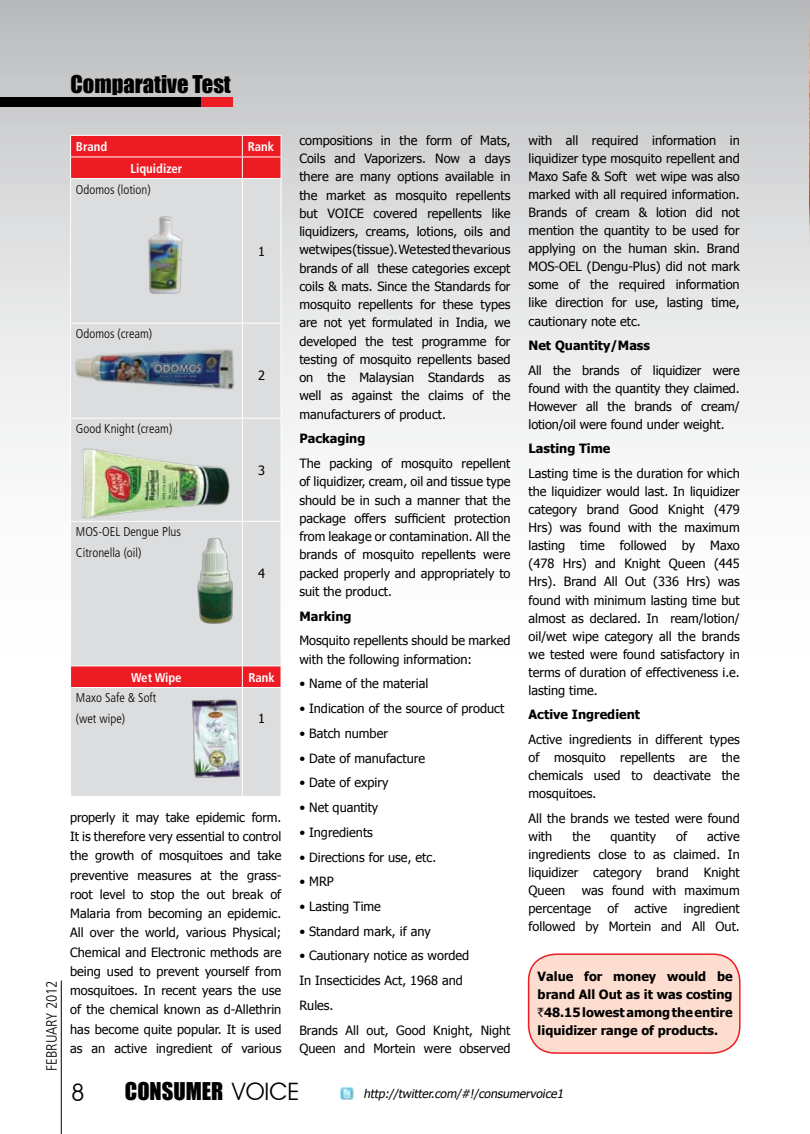
<style>
.page{position:relative;width:810px;height:1134px;background:#fff}
.page>*{position:absolute;margin:0;border:0;box-sizing:border-box;transform-origin:0 0}
.t1{font:24px "Avant Garde IT Cby BT";color:#000}
.t2{font:22.5px "Impact";color:#000}
.t3{font:300 condensed 15px "Frutiger";color:#000}
.t4{font:12.75px/18.1px "Tahoma";color:#000;text-align:justify}
.t5{font:700 12.75px/18px "Tahoma";color:#000;text-align:justify}
.t6{font:300 condensed 12.75px/20.7px "Frutiger";color:#000}
.t7{font:700 condensed 12.75px "Frutiger";color:#fff}
.t8{font:italic 12px "Tahoma";color:#000}
.s1{font-family:"Rupee Foradian";font-weight:400}
.s2{font-family:"Avant Garde IT Cby BT";font-size:24px}
</style>
<div class="page">
<div style="left:0;top:0;width:810px;height:711px;background:linear-gradient(to bottom,#c3c4c6,#fff)"></div>
<img style="left:809px;top:0;width:1px;height:257px">
<hr style="left:61px;top:981px;width:1px;height:153px;background:#000">
<div style="left:201px;top:97px;width:31px;height:10px;background:#ed1c24"></div>
<div style="left:0;top:97px;width:201px;height:10px;background:#000"></div>
<svg style="left:341px;top:1087px;width:13px;height:13px"></svg>
<div style="left:71px;top:136px;width:210px;height:42px;background:#ed1c24"></div>
<div style="left:71px;top:179px;width:210px;height:617px;background:#dcddde"></div>
<hr style="left:70px;top:135px;width:172px;height:1px;background:#fff">
<hr style="left:242px;top:135px;width:39px;height:1px;background:#fff">
<hr style="left:70px;top:157px;width:172px;height:1px;background:#fff">
<svg style="left:70px;top:136px;width:1px;height:42px"></svg>
<hr style="left:242px;top:157px;width:39px;height:1px;background:#fff">
<svg style="left:242px;top:136px;width:1px;height:42px"></svg>
<svg style="left:281px;top:136px;width:1px;height:42px"></svg>
<hr style="left:70px;top:178px;width:172px;height:1px;background:#fff">
<hr style="left:70px;top:179px;width:1px;height:144px;background:#fff">
<hr style="left:242px;top:178px;width:39px;height:1px;background:#fff">
<hr style="left:242px;top:179px;width:1px;height:144px;background:#fff">
<hr style="left:281px;top:179px;width:1px;height:144px;background:#fff">
<hr style="left:70px;top:323px;width:172px;height:1px;background:#fff">
<hr style="left:70px;top:324px;width:1px;height:94px;background:#fff">
<hr style="left:242px;top:323px;width:39px;height:1px;background:#fff">
<hr style="left:242px;top:324px;width:1px;height:94px;background:#fff">
<hr style="left:281px;top:324px;width:1px;height:94px;background:#fff">
<hr style="left:70px;top:418px;width:172px;height:1px;background:#fff">
<hr style="left:70px;top:419px;width:1px;height:102px;background:#fff">
<hr style="left:242px;top:418px;width:39px;height:1px;background:#fff">
<hr style="left:242px;top:419px;width:1px;height:102px;background:#fff">
<hr style="left:281px;top:419px;width:1px;height:102px;background:#fff">
<svg style="left:70px;top:667px;width:1px;height:20px"></svg>
<svg style="left:242px;top:667px;width:1px;height:20px"></svg>
<svg style="left:281px;top:666px;width:1px;height:21px"></svg>
<hr style="left:70px;top:521px;width:172px;height:1px;background:#fff">
<hr style="left:70px;top:522px;width:1px;height:144px;background:#fff">
<hr style="left:242px;top:521px;width:39px;height:1px;background:#fff">
<hr style="left:242px;top:522px;width:1px;height:144px;background:#fff">
<hr style="left:281px;top:522px;width:1px;height:144px;background:#fff">
<hr style="left:70px;top:666px;width:172px;height:1px;background:#fff">
<hr style="left:242px;top:666px;width:39px;height:1px;background:#fff">
<hr style="left:70px;top:687px;width:172px;height:1px;background:#fff">
<hr style="left:70px;top:688px;width:1px;height:108px;background:#fff">
<hr style="left:242px;top:687px;width:39px;height:1px;background:#fff">
<hr style="left:242px;top:688px;width:1px;height:108px;background:#fff">
<hr style="left:281px;top:688px;width:1px;height:108px;background:#fff">
<img style="left:191px;top:698px;width:51px;height:81px">
<img style="left:80px;top:446px;width:150px;height:73px">
<img style="left:74px;top:346px;width:163px;height:46px">
<img style="left:148px;top:216px;width:35px;height:78px">
<img style="left:197px;top:536px;width:37px;height:89px">
<div style="left:529px;top:954px;width:211px;height:99px;background:#fdddcf;border-radius:27px"></div>
<div style="left:528px;top:953px;width:213px;height:101px;border:2px solid #ed1c24;border-radius:27px"></div>
<h2 class="t2" style="left:70px;top:67px;width:162px">Comparative Test</h2>
<p class="t3" style="left:43px;top:1071px;width:92px;rotate:-90deg">February 2012</p>
<p class="t7" style="left:76px;top:139px;width:33px">Brand</p>
<p class="t7" style="left:248px;top:139px;width:28px">Rank</p>
<p class="t7" style="left:130px;top:161px;width:53px">Liquidizer</p>
<p class="t6" style="left:76px;top:179px;width:76px">Odomos (lotion)</p>
<p class="t6" style="left:76px;top:324px;width:78px">Odomos (cream)</p>
<p class="t6" style="left:76px;top:419px;width:98px">Good Knight (cream)</p>
<p class="t6" style="left:76px;top:522px;width:107px">MOS-OE L Dengue Plus<br>Citronella (oil)</p>
<p class="t4" style="left:258px;top:241px;width:8px">1</p>
<p class="t4" style="left:258px;top:365px;width:8px">2</p>
<p class="t4" style="left:258px;top:460px;width:8px">3</p>
<p class="t4" style="left:258px;top:564px;width:8px">4</p>
<p class="t7" style="left:131px;top:670px;width:52px">Wet Wipe</p>
<p class="t7" style="left:248px;top:670px;width:28px">Rank</p>
<p class="t6" style="left:76px;top:688px;width:82px">Maxo Safe &amp; Soft (wet wipe)</p>
<p class="t4" style="left:258px;top:709px;width:8px">1</p>
<p class="t4" style="left:70px;top:807px;width:213px;line-height:19.2px">properly it may take epidemic form.<br>It is therefore very essential to control the growth of mosquitoes and take preventive measures at the grass&shy;root level to stop the out break of Malaria from becoming an epidemic.<br>All over the world, various Physical; Chemical and Electronic methods are being used to prevent yourself from mosquitoes. In recent years the use of the chemical known as d-Allethrin has become quite popular. It is used as an active ingredient of various</p>
<p class="t4" style="left:299px;top:130px;width:213px">compositions in the form of Mats, Coils and Vaporizers. Now a days there are many options available in the market as mosquito repellents but VOICE covered repellents like liquidizers, creams, lotions, oils and wet wipes (tissue). We tested the various brands of all these categories except coils &amp; mats. Since the Standards for mosquito repellents for these types are not yet formulated in India, we developed the test programme for testing of mosquito repellents based on the Malaysian Standards as well as against the claims of the manufacturers of product.</p>
<p class="t5" style="left:299px;top:429px;width:68px">Packaging</p>
<p class="t4" style="left:299px;top:454px;width:213px">The packing of mosquito repellent of liquidizer, cream, oil and tissue type should be in such a manner that the package offers sufficient protection from leakage or contamination. All the brands of mosquito repellents were packed properly and appropriately to suit the product.</p>
<p class="t5" style="left:299px;top:606px;width:54px">Marking</p>
<p class="t4" style="left:299px;top:631px;width:213px">Mosquito repellents should be marked with the following information:</p>
<p class="t4" style="left:299px;top:674px;width:130px">• Name of the material</p>
<p class="t4" style="left:299px;top:699px;width:206px">• Indication of the source of product</p>
<p class="t4" style="left:299px;top:724px;width:90px">• Batch number</p>
<p class="t4" style="left:299px;top:748px;width:127px">• Date of manufacture</p>
<p class="t4" style="left:299px;top:773px;width:90px">• Date of expiry</p>
<p class="t4" style="left:299px;top:798px;width:80px">• Net quantity</p>
<p class="t4" style="left:299px;top:822px;width:75px">• Ingredients</p>
<p class="t4" style="left:299px;top:847px;width:138px">• Directions for use, etc.</p>
<p class="t4" style="left:299px;top:872px;width:36px">• MRP</p>
<p class="t4" style="left:299px;top:897px;width:83px">• Lasting Time</p>
<p class="t4" style="left:299px;top:921px;width:133px">• Standard mark, if any</p>
<p class="t4" style="left:299px;top:943px;width:213px;line-height:24.8px;text-align:left">• Cautionary notice as worded<br>In Insecticides Act, 1968 and<br>Rules.<br>Brands All out, Good Knight, Night</p>
<p class="t4" style="left:299px;top:1039px;width:213px">Queen and Mortein were observed</p>
<p class="t4" style="left:529px;top:130px;width:213px">with all required information in liquidizer type mosquito repellent and Maxo Safe &amp; Soft wet wipe was also marked with all required information.<br>Brands of cream &amp; lotion did not mention the quantity to be used for applying on the human skin. Brand MOS-OEL (Dengu-Plus) did not mark some of the required information like direction for use, lasting time, cautionary note etc.</p>
<p class="t5" style="left:529px;top:336px;width:123px">Net Quantity/Mass</p>
<p class="t4" style="left:529px;top:360px;width:213px">All the brands of liquidizer were found with the quantity they claimed.<br>However all the brands of cream/ lotion/oil were found under weight.</p>
<p class="t5" style="left:529px;top:439px;width:83px">Lasting Time</p>
<p class="t4" style="left:529px;top:464px;width:213px">Lasting time is the duration for which the liquidizer would last. In liquidizer category brand Good Knight (479<br>Hrs) was found with the maximum lasting time followed by Maxo (478 Hrs) and Knight Queen (445<br>Hrs). Brand All Out (336 Hrs) was found with minimum lasting time but almost as declared. In ream/lotion/ oil/wet wipe category all the brands we tested were found satisfactory in terms of duration of effectiveness i.e. lasting time.</p>
<p class="t5" style="left:529px;top:705px;width:113px">Active Ingredient</p>
<p class="t4" style="left:529px;top:730px;width:213px">Active ingredients in different types of mosquito repellents are the chemicals used to deactivate the mosquitoes.</p>
<p class="t4" style="left:529px;top:808px;width:213px">All the brands we tested were found with</p>
<p class="t4" style="left:572px;top:827px;width:20px">the</p>
<p class="t4" style="left:610px;top:827px;width:47px">quantity</p>
<p class="t4" style="left:676px;top:827px;width:12px">of</p>
<p class="t4" style="left:529px;top:827px;width:213px;text-indent:178px">active ingredients close to as claimed. In liquidizer category brand Knight Queen</p>
<p class="t4" style="left:529px;top:881px;width:213px;text-indent:53px">was found with maximum percentage</p>
<p class="t4" style="left:607px;top:899px;width:12px">of</p>
<p class="t4" style="left:635px;top:899px;width:34px">active</p>
<p class="t4" style="left:529px;top:899px;width:213px;text-align:right">ingredient<br>followed by Mortein and All Out.</p>
<p class="t5" style="left:538px;top:966px;width:197px">Value for money would be brand All Out as it was costing <span class="s1">`</span>48.15 lowest among the entire liquidizer range of products.</p>
<h1 class="t1" style="left:71px;top:1078px;width:15px">8</h1>
<h2 class="t2" style="left:125px;top:1074px;width:176px">Consumer <span class="s2">VOICE</span></h2>
<p class="t8" style="left:363px;top:1086px;width:204px">http://twitter.com/#!/consumervoice1</p>
</div>
